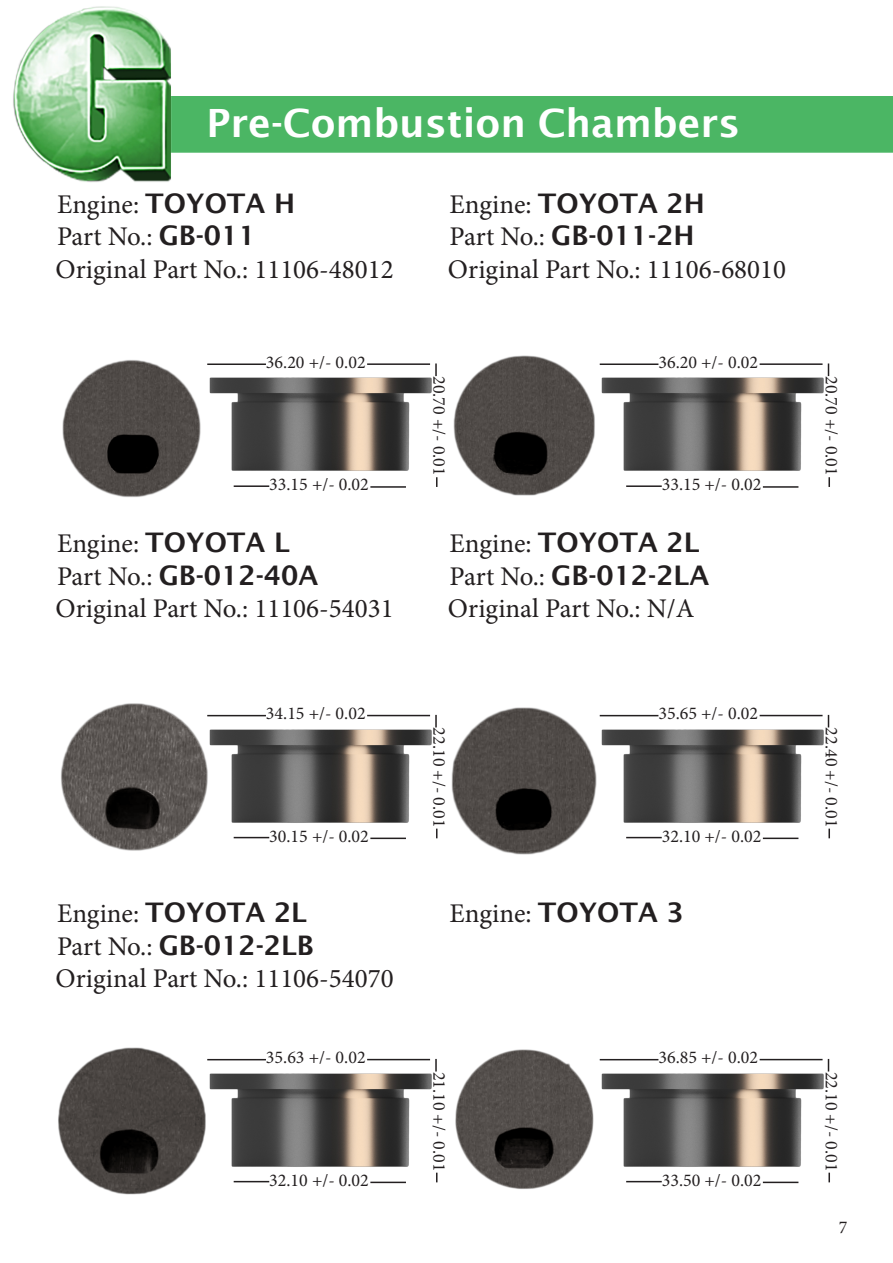
<style>
.page{position:relative;width:893px;height:1263px;background:#fff}
.page>*{position:absolute;margin:0;border:0;box-sizing:border-box;transform-origin:0 0}
.t1{font:600 39px "Lucida Sans";color:#fff}
.t2{font:27px "Minion Pro";color:#231f20}
.t3{font:600 27px "Lucida Sans";color:#231f20}
.t4{font:18px "Minion Pro";color:#231f20}
.s1{font-family:"Lucida Sans";font-weight:600}
.s2{font-family:"Minion Pro";font-weight:400}
</style>
<div class="page">
<div style="left:54px;top:96px;width:839px;height:57px;background:#4bb664;border:2px solid #4bb664"></div>
<img style="left:13px;top:6px;width:179px;height:176px">
<img style="left:214px;top:364px;width:223px;height:107px">
<hr style="left:207px;top:363px;width:59px;height:2px;background:#231f20">
<hr style="left:370px;top:486px;width:36px;height:2px;background:#231f20">
<hr style="left:234px;top:485px;width:35px;height:2px;background:#231f20">
<svg style="left:435px;top:363px;width:2px;height:13px"></svg>
<hr style="left:367px;top:363px;width:63px;height:2px;background:#231f20">
<img style="left:608px;top:364px;width:221px;height:107px">
<hr style="left:600px;top:363px;width:58px;height:2px;background:#231f20">
<hr style="left:763px;top:486px;width:35px;height:2px;background:#231f20">
<hr style="left:626px;top:485px;width:36px;height:2px;background:#231f20">
<svg style="left:828px;top:477px;width:2px;height:10px"></svg>
<svg style="left:828px;top:363px;width:1px;height:13px"></svg>
<hr style="left:760px;top:363px;width:62px;height:2px;background:#231f20">
<img style="left:230px;top:716px;width:192px;height:107px">
<hr style="left:207px;top:715px;width:59px;height:1px;background:#231f20">
<hr style="left:370px;top:837px;width:36px;height:2px;background:#231f20">
<hr style="left:234px;top:837px;width:35px;height:1px;background:#231f20">
<hr style="left:367px;top:715px;width:63px;height:1px;background:#231f20">
<img style="left:626px;top:716px;width:203px;height:113px">
<hr style="left:600px;top:715px;width:58px;height:1px;background:#231f20">
<hr style="left:763px;top:837px;width:35px;height:2px;background:#231f20">
<hr style="left:626px;top:837px;width:36px;height:1px;background:#231f20">
<svg style="left:828px;top:829px;width:2px;height:9px"></svg>
<svg style="left:828px;top:715px;width:1px;height:12px"></svg>
<hr style="left:760px;top:715px;width:62px;height:1px;background:#231f20">
<img style="left:209px;top:1060px;width:227px;height:107px">
<hr style="left:207px;top:1059px;width:59px;height:1px;background:#231f20">
<hr style="left:370px;top:1181px;width:36px;height:2px;background:#231f20">
<hr style="left:234px;top:1181px;width:35px;height:1px;background:#231f20">
<svg style="left:435px;top:1059px;width:1px;height:12px"></svg>
<hr style="left:367px;top:1059px;width:63px;height:1px;background:#231f20">
<img style="left:613px;top:1060px;width:216px;height:113px">
<hr style="left:600px;top:1059px;width:58px;height:1px;background:#231f20">
<hr style="left:763px;top:1181px;width:35px;height:2px;background:#231f20">
<hr style="left:626px;top:1181px;width:36px;height:1px;background:#231f20">
<svg style="left:828px;top:1173px;width:2px;height:9px"></svg>
<svg style="left:828px;top:1059px;width:1px;height:12px"></svg>
<hr style="left:760px;top:1059px;width:62px;height:1px;background:#231f20">
<img style="left:62px;top:360px;width:152px;height:137px">
<img style="left:453px;top:355px;width:155px;height:141px">
<img style="left:61px;top:703px;width:169px;height:148px">
<img style="left:422px;top:707px;width:204px;height:148px">
<img style="left:58px;top:1047px;width:151px;height:148px">
<img style="left:436px;top:1049px;width:177px;height:140px">
<h1 class="t1" style="left:207px;top:100px;width:535px">Pre-Combustion Chambers</h1>
<p class="t2" style="left:57px;top:186px;width:240px">Engine: <span class="s1">TOYOTA H</span></p>
<p class="t2" style="left:57px;top:218px;width:200px">Part No.: <span class="s1">GB-011</span></p>
<p class="t2" style="left:56px;top:251px;width:340px">Original Part No.: 11106-48012</p>
<p class="t3" style="left:449px;top:188px;width:257px"><span class="s2">Engine:</span> TOYOTA 2H</p>
<p class="t3" style="left:449px;top:220px;width:247px"><span class="s2">Part No.:</span> GB-011-2H</p>
<p class="t2" style="left:448px;top:251px;width:340px">Original Part No.: 11106-68010</p>
<p class="t4" style="left:266px;top:350px;width:101px">36.20 +/- 0.02</p>
<p class="t4" style="left:658px;top:350px;width:101px">36.20 +/- 0.02</p>
<p class="t4" style="left:451px;top:376px;width:101px;rotate:90deg">20.70 +/- 0.01</p>
<p class="t4" style="left:269px;top:472px;width:101px">33.15 +/- 0.02</p>
<p class="t4" style="left:662px;top:472px;width:101px">33.15 +/- 0.02</p>
<p class="t2" style="left:57px;top:526px;width:234px">Engine: <span class="s1">TOYOTA L</span></p>
<p class="t3" style="left:57px;top:560px;width:263px"><span class="s2">Part No.:</span> GB-012-40A</p>
<p class="t2" style="left:56px;top:590px;width:340px">Original Part No.: 11106-54031</p>
<p class="t3" style="left:449px;top:527px;width:252px"><span class="s2">Engine:</span> TOYOTA 2L</p>
<p class="t3" style="left:449px;top:560px;width:261px"><span class="s2">Part No.:</span> GB-012-2LA</p>
<p class="t2" style="left:448px;top:590px;width:248px">Original Part No.: N/A</p>
<p class="t4" style="left:266px;top:701px;width:101px">34.15 +/- 0.02</p>
<p class="t4" style="left:658px;top:701px;width:101px">35.65 +/- 0.02</p>
<p class="t4" style="left:451px;top:727px;width:101px;rotate:90deg">22.10 +/- 0.01</p>
<p class="t4" style="left:269px;top:824px;width:101px">30.15 +/- 0.02</p>
<p class="t4" style="left:662px;top:824px;width:101px">32.10 +/- 0.02</p>
<p class="t3" style="left:57px;top:897px;width:252px"><span class="s2">Engine:</span> TOYOTA 2L</p>
<p class="t3" style="left:57px;top:930px;width:258px"><span class="s2">Part No.:</span> GB-012-2LB</p>
<p class="t2" style="left:56px;top:960px;width:340px">Original Part No.: 11106-54070</p>
<p class="t2" style="left:449px;top:896px;width:236px">Engine: <span class="s1">TOYOTA 3</span></p>
<p class="t4" style="left:266px;top:1045px;width:101px">35.63 +/- 0.02</p>
<p class="t4" style="left:658px;top:1045px;width:101px">36.85 +/- 0.02</p>
<p class="t4" style="left:451px;top:1071px;width:101px;rotate:90deg">21.10 +/- 0.01</p>
<p class="t4" style="left:269px;top:1168px;width:101px">32.10 +/- 0.02</p>
<p class="t4" style="left:662px;top:1168px;width:101px">33.50 +/- 0.02</p>
<p class="t4" style="left:844px;top:376px;width:101px;rotate:90deg">20.70 +/- 0.01</p>
<p class="t4" style="left:844px;top:727px;width:101px;rotate:90deg">22.40 +/- 0.01</p>
<p class="t4" style="left:844px;top:1071px;width:101px;rotate:90deg">22.10 +/- 0.01</p>
<p class="t4" style="left:839px;top:1215px;width:10px">7</p>
</div>
